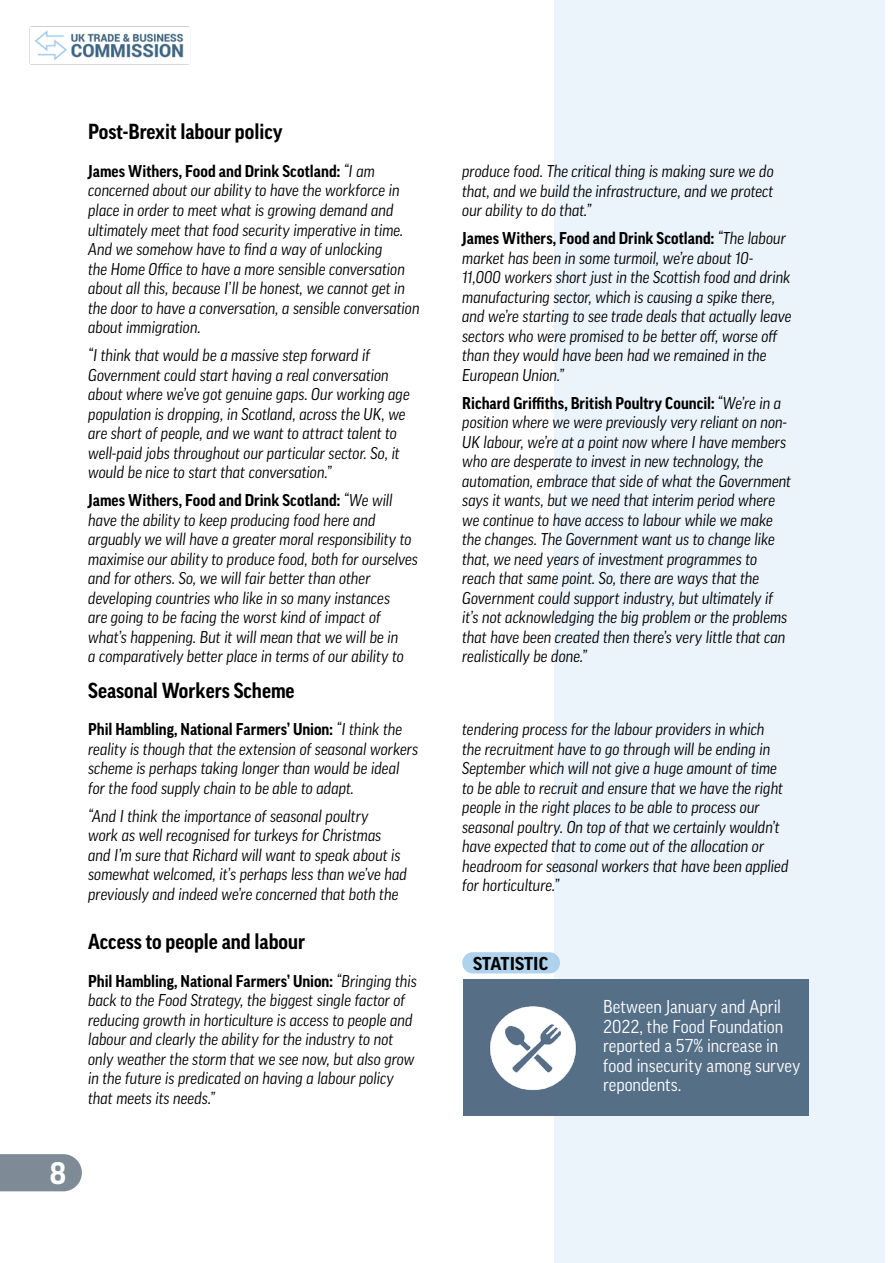
<style>
.page{position:relative;width:893px;height:1263px;background:#fff}
.page>*{position:absolute;margin:0;border:0;box-sizing:border-box;transform-origin:0 0}
.t1{font:700 30px "Good Pro";color:#fff}
.t2{font:700 21px "Good Pro Narr";color:#000}
.t3{font:18px/19.5px "Good Pro Narr";color:#fff}
.t4{font:700 18px "Good Pro";color:#000}
.t5{font:italic 16.5px/19.5px "Good Pro Narr";letter-spacing:-.005em;color:#000}
.s1{font-weight:700;font-style:normal}
</style>
<div class="page">
<div style="left:554px;top:0;width:330px;height:1263px;background:#ebf3fb"></div>
<img style="left:29px;top:26px;width:161px;height:39px">
<svg style="left:0;top:1154px;width:82px;height:37px;background:#84919c"></svg>
<div style="left:463px;top:979px;width:346px;height:136px;background:#556f87"></div>
<img style="left:489px;top:1006px;width:88px;height:85px">
<div style="left:462px;top:952px;width:98px;height:21px;background:#abd0ed;border-radius:11px"></div>
<p class="t2" style="left:88px;top:120px;width:196px">Post-Brexit labour policy</p>
<p class="t5" style="left:88px;top:161px;width:333px"><span class="s1">James Withers, Food and Drink Scotland:</span> “I am concerned about our ability to have the workforce in place in order to meet what is growing demand and ultimately meet that food security imperative in time.<br>And we somehow have to find a way of unlocking<br>the Home Office to have a more sensible conversation about all this, because I’ll be honest, we cannot get in the door to have a conversation, a sensible conversation about immigration.</p>
<p class="t5" style="left:88px;top:345px;width:323px">“I think that would be a massive step forward if Government could start having a real conversation about where we’ve got genuine gaps. Our working age population is dropping, in Scotland, across the UK, we are short of people, and we want to attract talent to well-paid jobs throughout our particular sector. So, it would be nice to start that conversation.”</p>
<p class="t5" style="left:88px;top:490px;width:331px"><span class="s1">James Withers, Food and Drink Scotland:</span> “We will have the ability to keep producing food here and arguably we will have a greater moral responsibility to maximise our ability to produce food, both for ourselves and for others. So, we will fair better than other developing countries who like in so many instances<br>are going to be facing the worst kind of impact of what’s happening. But it will mean that we will be in<br>a comparatively better place in terms of our ability to</p>
<p class="t2" style="left:88px;top:678px;width:208px">Seasonal Workers Scheme</p>
<p class="t5" style="left:88px;top:720px;width:331px"><span class="s1">Phil Hambling, National Farmers’ Union:</span> “I think the reality is though that the extension of seasonal workers scheme is perhaps taking longer than would be ideal for the food supply chain to be able to adapt.</p>
<p class="t5" style="left:88px;top:806px;width:320px">“And I think the importance of seasonal poultry<br>work as well recognised for turkeys for Christmas and I’m sure that Richard will want to speak about is somewhat welcomed, it’s perhaps less than we’ve had previously and indeed we’re concerned that both the</p>
<p class="t2" style="left:88px;top:930px;width:219px">Access to people and labour</p>
<p class="t5" style="left:88px;top:971px;width:330px"><span class="s1">Phil Hambling, National Farmers’ Union:</span> “Bringing this back to the Food Strategy, the biggest single factor of reducing growth in horticulture is access to people and labour and clearly the ability for the industry to not only weather the storm that we see now, but also grow in the future is predicated on having a labour policy that meets its needs.”</p>
<h1 class="t1" style="left:50px;top:1156px;width:18px">8</h1>
<p class="t5" style="left:462px;top:161px;width:313px;text-align:justify">produce food. The critical thing is making sure we do that, and we build the infrastructure, and we protect our ability to do that.”</p>
<p class="t5" style="left:462px;top:228px;width:331px"><span class="s1">James Withers, Food and Drink Scotland:</span> “The labour market has been in some turmoil, we’re about 10- 11,000 workers short just in the Scottish food and drink manufacturing sector, which is causing a spike there, and we’re starting to see trade deals that actually leave sectors who were promised to be better off, worse off than they would have been had we remained in the European Union.”</p>
<p class="t5" style="left:462px;top:393px;width:331px"><span class="s1">Richard Griffiths, British Poultry Council:</span> “We’re in a position where we were previously very reliant on non-UK labour, we’re at a point now where I have members who are desperate to invest in new technology, the automation, embrace that side of what the Government says it wants, but we need that interim period where we continue to have access to labour while we make the changes. The Government want us to change like that, we need years of investment programmes to reach that same point. So, there are ways that the Government could support industry, but ultimately if it’s not acknowledging the big problem or the problems that have been created then there’s very little that can realistically be done.”</p>
<p class="t5" style="left:462px;top:720px;width:328px">tendering process for the labour providers in which<br>the recruitment have to go through will be ending in September which will not give a huge amount of time to be able to recruit and ensure that we have the right people in the right places to be able to process our seasonal poultry. On top of that we certainly wouldn’t have expected that to come out of the allocation or headroom for seasonal workers that have been applied for horticulture.”</p>
<p class="t4" style="left:473px;top:953px;width:77px">STATISTIC</p>
<p class="t3" style="left:603px;top:997px;width:199px">Between January and April<br>2022, the Food Foundation reported a 57% increase in food insecurity among survey repondents.</p>
</div>
